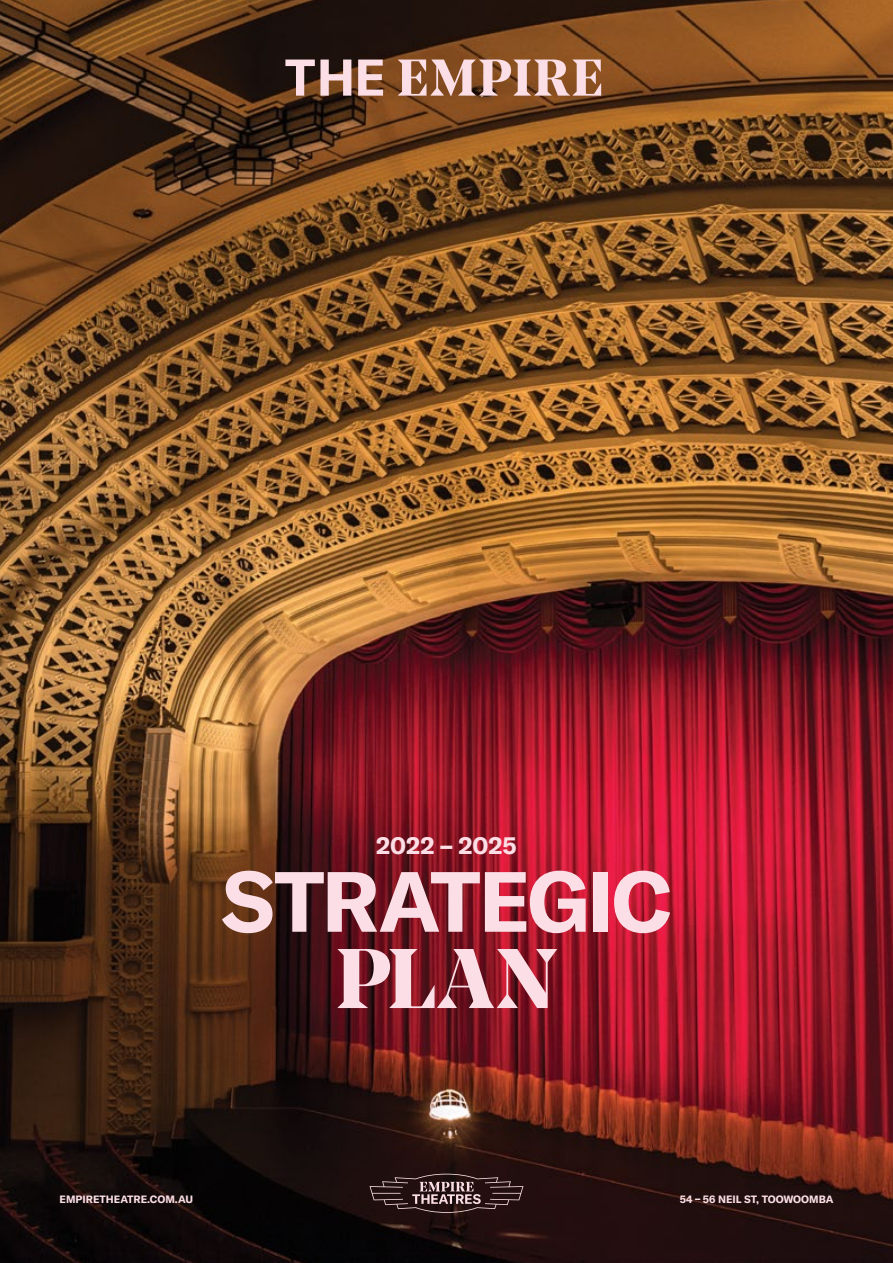
<style>
.page{position:relative;width:893px;height:1263px;background:#fff}
.page>*{position:absolute;margin:0;border:0;box-sizing:border-box;transform-origin:0 0}
.t1{font:700 84px "GT America";letter-spacing:-.03em;color:#fcdfe6}
.t2{font:700 84px "Noe Display";color:#fcdfe6}
.t3{font:700 24px "GT America";color:#fcdfe6}
.t4{font:700 10.5px "GT America";color:#fcdfe6}
</style>
<div class="page">
<img style="left:0;top:0;width:893px;height:1263px">
<svg style="left:369px;top:1174px;width:154px;height:39px;background:#453132"></svg>
<svg style="left:285px;top:60px;width:66px;height:36px;background:#977b73"></svg>
<svg style="left:358px;top:60px;width:25px;height:36px"></svg>
<svg style="left:398px;top:60px;width:203px;height:36px;background:#bb907c"></svg>
<h2 class="t3" style="left:376px;top:831px;width:142px">2022 – 2025</h2>
<h1 class="t1" style="left:221px;top:849px;width:452px">STRATEGIC</h1>
<h1 class="t2" style="left:336px;top:922px;width:222px">PLAN</h1>
<p class="t4" style="left:60px;top:1193px;width:135px">EMPIRETHEATRE.COM.AU</p>
<p class="t4" style="left:680px;top:1193px;width:155px">54 – 56 NEIL ST, TOOWOOMBA</p>
</div>
